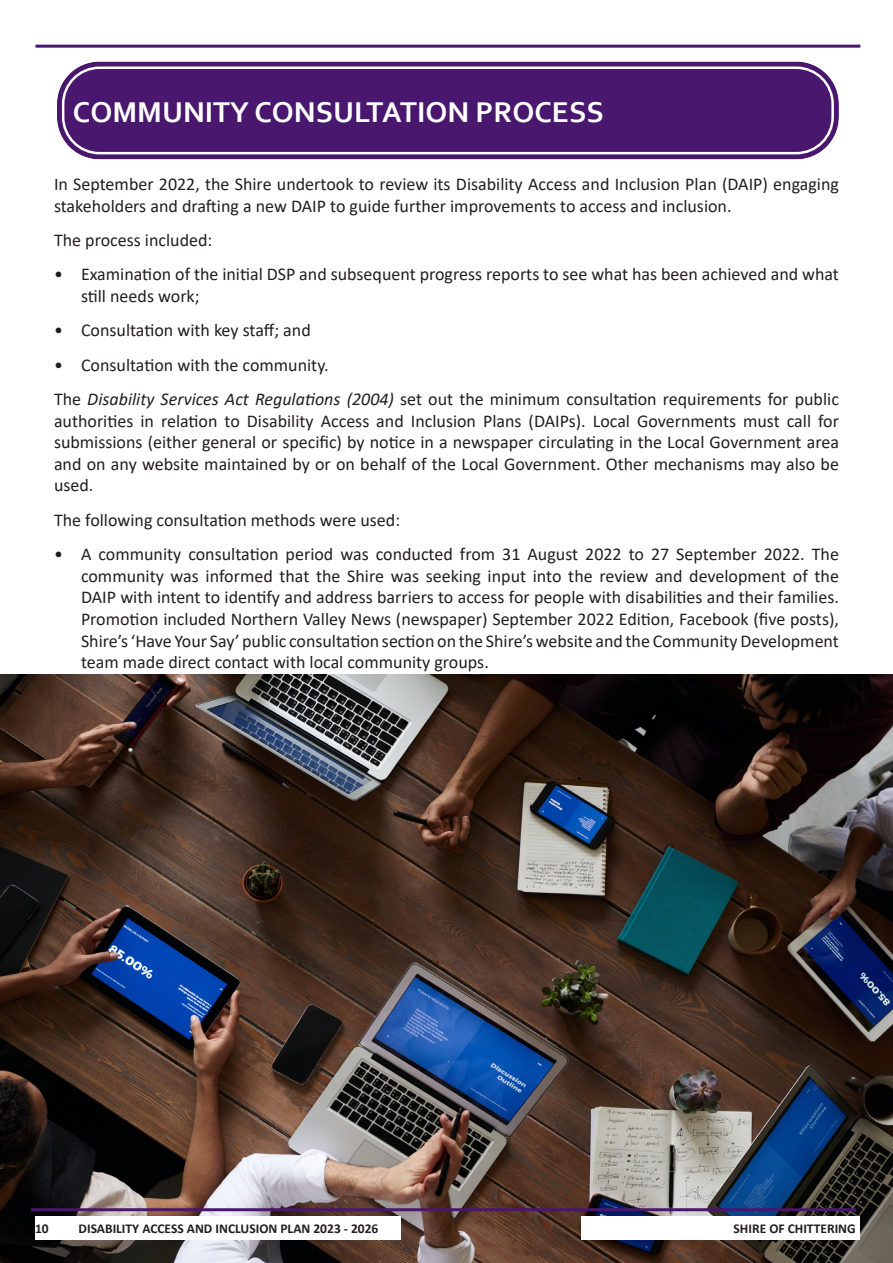
<style>
.page{position:relative;width:893px;height:1263px;background:#fff}
.page>*{position:absolute;margin:0;border:0;box-sizing:border-box;transform-origin:0 0}
.Heading_1{font:700 30px "Corbel";color:#fff}
.Main_text{font:18px/21.6px "Calibri";color:#231f20}
.t1{font:700 13.5px "Calibri";color:#231f20}
.s1{font-style:italic}
</style>
<div class="page">
<img style="left:0;top:674px;width:893px;height:589px">
<hr style="left:31px;top:1208px;width:825px;height:3px;background:#49176d">
<hr style="left:35px;top:45px;width:825px;height:3px;background:#49176d">
<div style="left:582px;top:1216px;width:278px;height:23px;background:#fff"></div>
<div style="left:35px;top:1216px;width:366px;height:23px;background:#fff"></div>
<div style="left:57px;top:62px;width:782px;height:97px;background:#49176d;border-radius:43px"></div>
<div style="left:49px;top:54px;width:797px;height:113px;border:8px solid #fff;border-radius:46px"></div>
<div style="left:62px;top:66px;width:772px;height:88px;border:3px solid #fff;border-radius:36px"></div>
<p class="Heading_1" style="left:73px;top:93px;width:532px">COMMUNITY CONSULTATION PROCESS</p>
<p class="Main_text" style="left:54px;top:173px;width:786px">In September 2022, the Shire undertook to review its Disability Access and Inclusion Plan (DAIP) engaging stakeholders and drafting a new DAIP to guide further improvements to access and inclusion.</p>
<p class="Main_text" style="left:54px;top:229px;width:160px">The process included:</p>
<p class="Main_text" style="left:81px;top:263px;width:759px;text-indent:-27px">• Examination of the initial DSP and subsequent progress reports to see what has been achieved and what still needs work;</p>
<p class="Main_text" style="left:54px;top:319px;width:258px">• Consultation with key staff; and</p>
<p class="Main_text" style="left:54px;top:353px;width:276px">• Consultation with the community.</p>
<p class="Main_text" style="left:54px;top:388px;width:786px;text-align:justify">The <span class="s1">Disability Services Act Regulations (2004)</span> set out the minimum consultation requirements for public authorities in relation to Disability Access and Inclusion Plans (DAIPs). Local Governments must call for submissions (either general or specific) by notice in a newspaper circulating in the Local Government area and on any website maintained by or on behalf of the Local Government. Other mechanisms may also be used.</p>
<p class="Main_text" style="left:54px;top:508px;width:348px">The following consultation methods were used:</p>
<p class="Main_text" style="left:81px;top:543px;width:759px;text-align:justify;text-indent:-27px">• A community consultation period was conducted from 31 August 2022 to 27 September 2022. The community was informed that the Shire was seeking input into the review and development of the DAIP with intent to identify and address barriers to access for people with disabilities and their families.<br>Promotion included Northern Valley News (newspaper) September 2022 Edition, Facebook (five posts), Shire’s ‘Have Your Say’ public consultation section on the Shire’s website and the Community Development team made direct contact with local community groups.</p>
<p class="t1" style="left:35px;top:1219px;width:15px">10</p>
<p class="t1" style="left:79px;top:1219px;width:301px">DISABILITY ACCESS AND INCLUSION PLAN 2023 - 2026</p>
<p class="t1" style="left:734px;top:1219px;width:124px">SHIRE OF CHITTERING</p>
</div>
